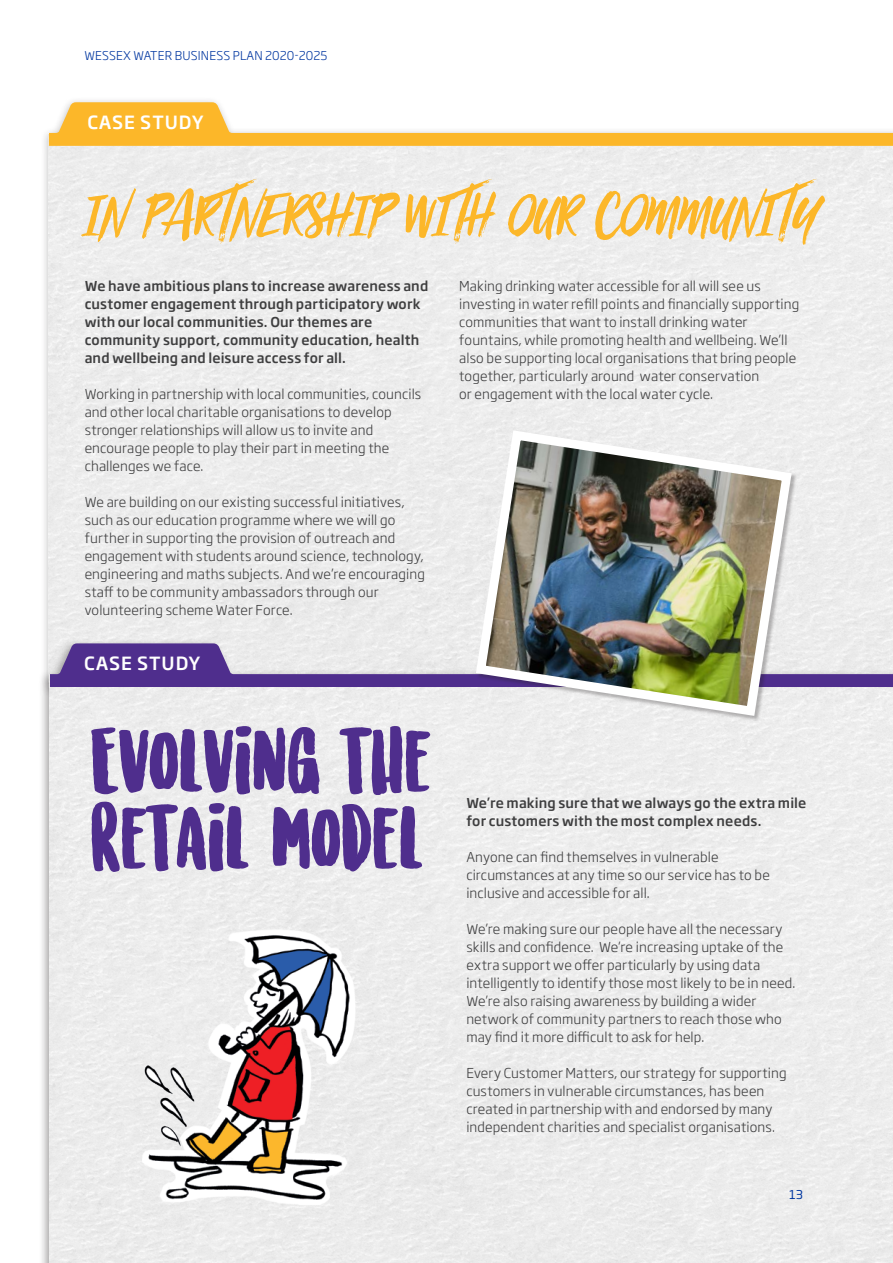
<style>
.page{position:relative;width:893px;height:1263px;background:#fff}
.page>*{position:absolute;margin:0;border:0;box-sizing:border-box;transform-origin:0 0}
.title_top{font:84.6px "Sunrise International";color:#4f2e8d}
.title_top-2{font:69px "Viva Beautiful Pro";color:#fcb729}
.t1{font:500 18px "Soho Gothic Pro";letter-spacing:.055em;color:#fff}
.Body_copy{font:300 13.5px/18px "Soho Gothic Pro";letter-spacing:.01em;color:#3e3e3f}
.Body_copy-2{font:500 13.5px/18px "Soho Gothic Pro";letter-spacing:.01em;color:#3e3e3f}
.t2{font:300 12px "Soho Gothic Pro";letter-spacing:.015em;color:#0036a0}
.t3{font:12px "Soho Gothic Pro";color:#0036a0}
</style>
<div class="page">
<svg style="left:49px;top:102px;width:844px;height:44px"></svg>
<svg style="left:50px;top:643px;width:843px;height:44px;background:#9b8aba"></svg>
<img style="left:471px;top:425px;width:326px;height:296px">
<img style="left:130px;top:906px;width:236px;height:306px">
<p class="t2" style="left:84px;top:47px;width:244px">WESSEX WATER BUSINESS PLAN 2020-2025</p>
<p class="t1" style="left:87px;top:108px;width:118px">CASE STUDY</p>
<p class="title_top-2" style="left:84px;top:169px;width:747px">IN PARTNERSHIP WITH OUR COMMUNITY</p>
<p class="Body_copy-2" style="left:85px;top:276px;width:345px">We have ambitious plans to increase awareness and customer engagement through participatory work with our local communities. Our themes are community support, community education, health and wellbeing and leisure access for all.</p>
<p class="Body_copy" style="left:85px;top:384px;width:338px">Working in partnership with local communities, councils and other local charitable organisations to develop stronger relationships will allow us to invite and encourage people to play their part in meeting the challenges we face.</p>
<p class="Body_copy" style="left:85px;top:492px;width:342px">We are building on our existing successful initiatives, such as our education programme where we will go further in supporting the provision of outreach and engagement with students around science, technology, engineering and maths subjects. And we’re encouraging staff to be community ambassadors through our volunteering scheme Water Force.</p>
<p class="Body_copy" style="left:459px;top:276px;width:341px">Making drinking water accessible for all will see us investing in water refill points and financially supporting communities that want to install drinking water fountains, while promoting health and wellbeing. We’ll also be supporting local organisations that bring people together, particularly around water conservation<br>or engagement with the local water cycle.</p>
<p class="t1" style="left:84px;top:650px;width:118px">CASE STUDY</p>
<p class="title_top" style="left:91px;top:723px;width:342px">Evolving the</p>
<p class="title_top" style="left:91px;top:800px;width:334px">retail model</p>
<p class="Body_copy-2" style="left:466px;top:793px;width:342px">We’re making sure that we always go the extra mile for customers with the most complex needs.</p>
<p class="Body_copy" style="left:466px;top:847px;width:305px">Anyone can find themselves in vulnerable circumstances at any time so our service has to be inclusive and accessible for all.</p>
<p class="Body_copy" style="left:466px;top:919px;width:331px">We’re making sure our people have all the necessary skills and confidence. We’re increasing uptake of the extra support we offer particularly by using data intelligently to identify those most likely to be in need.<br>We’re also raising awareness by building a wider network of community partners to reach those who may find it more difficult to ask for help.</p>
<p class="Body_copy" style="left:466px;top:1063px;width:322px">Every Customer Matters, our strategy for supporting customers in vulnerable circumstances, has been created in partnership with and endorsed by many independent charities and specialist organisations.</p>
<p class="t3" style="left:789px;top:1185px;width:15px">13</p>
</div>
